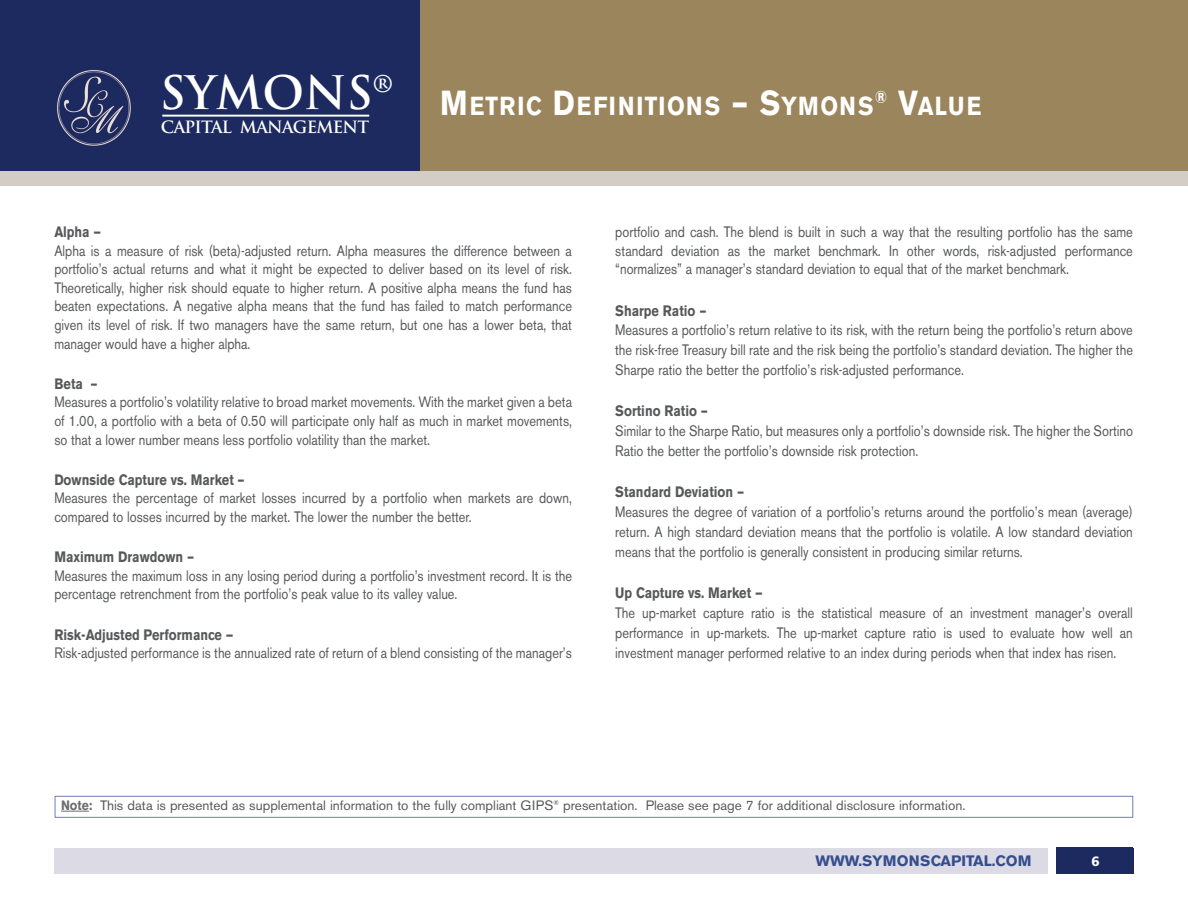
<style>
.page{position:relative;width:1188px;height:918px;background:#fff}
.page>*{position:absolute;margin:0;border:0;box-sizing:border-box;transform-origin:0 0}
.t1{font:700 45px "Trajan";color:#fff}
.t2{font:700 25.8px "Akzidenz Grotesk BE";letter-spacing:.065em;color:#fff;scale:.87 1}
.t3{font:700 16.5px "Trajan";letter-spacing:-.045em;color:#fff}
.t4{font:15px/18.6px "Akzidenz Grotesk BE";color:#57585a;text-align:justify;scale:.85 1}
.t5{font:700 15px "Akzidenz Grotesk BE";color:#57585a;scale:.85 1}
.t6{font:700 15px "Akzidenz Grotesk BE";color:#364e8d}
.t7{font:13.5px "Akzidenz Grotesk BE";color:#57585a}
.t8{font:900 13.5px "Frutiger";color:#fff}
.s1{font-size:34.5px}
.s2{font-weight:700;color:#6c6d70}
</style>
<div class="page">
<div style="left:419px;top:0;width:769px;height:173px;background:#9b855c"></div>
<div style="left:0;top:0;width:420px;height:171px;background:#1d2a5f"></div>
<div style="left:0;top:171px;width:1188px;height:14px;background:#d3cdc6"></div>
<hr style="left:162px;top:115px;width:207px;height:2px;background:#fff">
<img style="left:57px;top:70px;width:74px;height:76px">
<div style="left:55px;top:848px;width:993px;height:26px;background:#dcdbe5"></div>
<div style="left:1056px;top:848px;width:76px;height:26px;background:#1d2a5f"></div>
<div style="left:1057px;top:848px;width:77px;height:26px;background:#1d2a5f"></div>
<div style="left:55px;top:796px;width:1078px;height:22px;border:1px solid #747dae"></div>
<svg style="left:61px;top:811px;width:28px;height:1px"></svg>
<h1 class="t1" style="left:160px;top:67px;width:235px">SYMONS<sup>®</sup></h1>
<p class="t3" style="left:161px;top:118px;width:210px">CAPITAL MANAGEMENT</p>
<h2 class="t2" style="left:440px;top:97px;width:624px"><span class="s1">M</span>ETRIC <span class="s1">D</span>EFINITIONS <span class="s1">– S</span>YMONS<sup>®</sup> <span class="s1">V</span>ALUE</h2>
<p class="t5" style="left:54px;top:226px;width:57px">Alpha —</p>
<p class="t4" style="left:54px;top:243px;width:611px">Alpha is a measure of risk (beta)-adjusted return. Alpha measures the difference between a portfolio’s actual returns and what it might be expected to deliver based on its level of risk.<br>Theoretically, higher risk should equate to higher return. A positive alpha means the fund has beaten expectations. A negative alpha means that the fund has failed to match performance given its level of risk. If two managers have the same return, but one has a lower beta, that manager would have a higher alpha.</p>
<p class="t5" style="left:54px;top:378px;width:53px">Beta –</p>
<p class="t4" style="left:54px;top:394px;width:611px">Measures a portfolio’s volatility relative to broad market movements. With the market given a beta of 1.00, a portfolio with a beta of 0.50 will participate only half as much in market movements, so that a lower number means less portfolio volatility than the market.</p>
<p class="t5" style="left:54px;top:474px;width:226px">Downside Capture vs. Market –</p>
<p class="t4" style="left:54px;top:490px;width:611px">Measures the percentage of market losses incurred by a portfolio when markets are down, compared to losses incurred by the market. The lower the number the better.</p>
<p class="t5" style="left:54px;top:552px;width:166px">Maximum Drawdown –</p>
<p class="t4" style="left:54px;top:568px;width:611px">Measures the maximum loss in any losing period during a portfolio’s investment record. It is the percentage retrenchment from the portfolio’s peak value to its valley value.</p>
<p class="t5" style="left:54px;top:629px;width:212px">Risk-Adjusted Performance —</p>
<p class="t4" style="left:54px;top:645px;width:611px">Risk-adjusted performance is the annualized rate of return of a blend consisting of the manager’s</p>
<p class="t4" style="left:615px;top:224px;width:611px">portfolio and cash. The blend is built in such a way that the resulting portfolio has the same standard deviation as the market benchmark. In other words, risk-adjusted performance “normalizes” a manager’s standard deviation to equal that of the market benchmark.</p>
<p class="t5" style="left:615px;top:305px;width:109px">Sharpe Ratio –</p>
<p class="t4" style="left:615px;top:322px;width:611px;line-height:19.8px">Measures a portfolio’s return relative to its risk, with the return being the portfolio’s return above the risk-free Treasury bill rate and the risk being the portfolio’s standard deviation. The higher the Sharpe ratio the better the portfolio’s risk-adjusted performance.</p>
<p class="t5" style="left:615px;top:406px;width:111px">Sortino Ratio –</p>
<p class="t4" style="left:615px;top:423px;width:611px;line-height:19.8px">Similar to the Sharpe Ratio, but measures only a portfolio’s downside risk. The higher the Sortino<br>Ratio the better the portfolio’s downside risk protection.</p>
<p class="t5" style="left:615px;top:487px;width:153px">Standard Deviation –</p>
<p class="t4" style="left:615px;top:504px;width:611px;line-height:19.8px">Measures the degree of variation of a portfolio’s returns around the portfolio’s mean (average) return. A high standard deviation means that the portfolio is volatile. A low standard deviation means that the portfolio is generally consistent in producing similar returns.</p>
<p class="t5" style="left:615px;top:588px;width:175px">Up Capture vs. Market —</p>
<p class="t4" style="left:615px;top:604px;width:611px;line-height:19.8px">The up-market capture ratio is the statistical measure of an investment manager’s overall performance in up-markets. The up-market capture ratio is used to evaluate how well an investment manager performed relative to an index during periods when that index has risen.</p>
<p class="t7" style="left:61px;top:800px;width:906px"><span class="s2">Note:</span> This data is presented as supplemental information to the fully compliant GIPS<sup>®</sup> presentation. Please see page 7 for additional disclosure information.</p>
<p class="t6" style="left:816px;top:856px;width:218px">WWW.SYMONSCAPITAL.COM</p>
<p class="t8" style="left:1091px;top:856px;width:10px">6</p>
</div>
